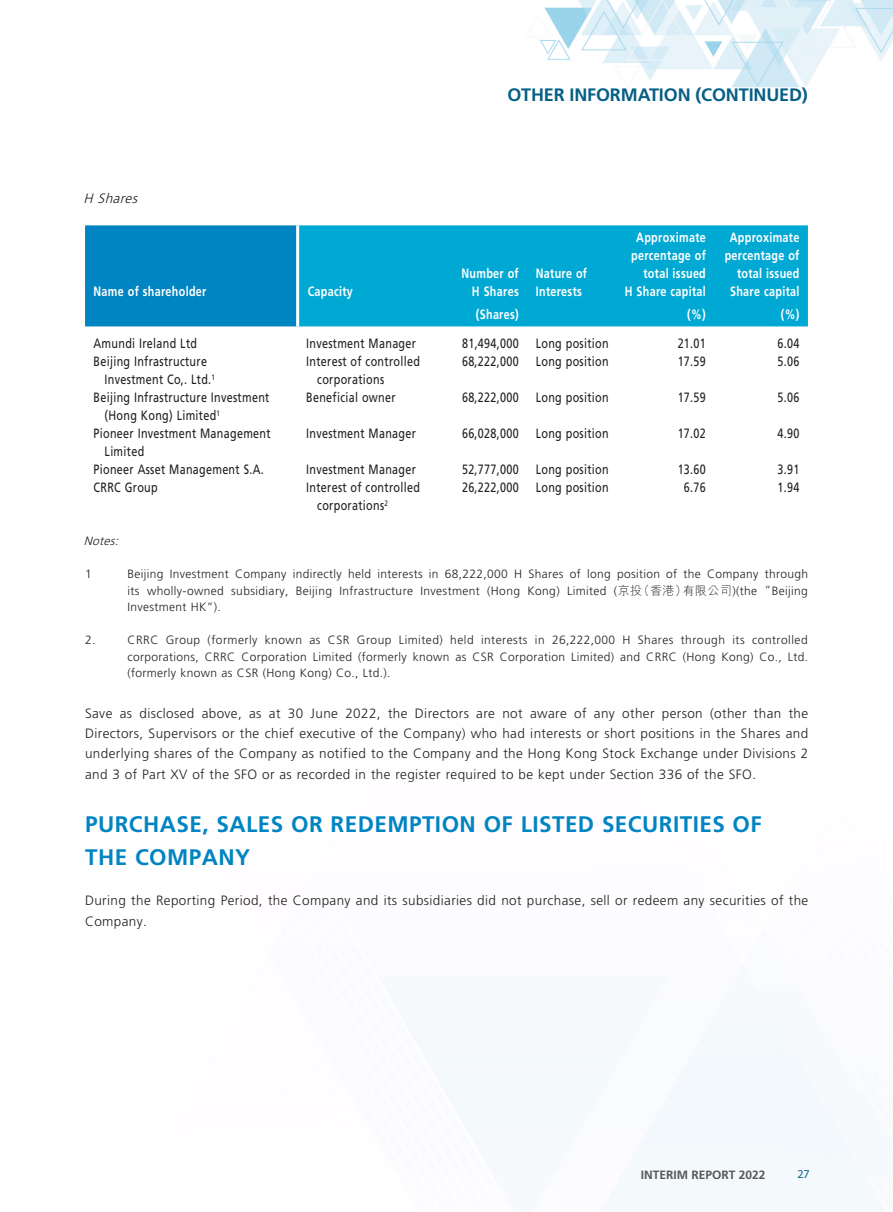
<style>
.page{position:relative;width:893px;height:1212px;background:#fff}
.page>*{position:absolute;margin:0;border:0;box-sizing:border-box;transform-origin:0 0}
.t1{font:700 22.5px/33px "Frutiger LT Std";letter-spacing:.02em;color:#0084c2}
.t2{font:700 18px "Frutiger LT Std";letter-spacing:-.01em;color:#065f86}
.t3{font:13.5px/18px "Frutiger LT Std";letter-spacing:.03em;color:#231f20;scale:.8 1}
.t4{font:300 13.5px/20.2px "Frutiger LT Std";letter-spacing:.03em;color:#231f20;text-align:justify}
.t5{font:700 13.5px/18px "Frutiger LT Std";letter-spacing:.03em;color:#fff;text-align:right;scale:.8 1}
.t6{font:italic 300 13.5px "Frutiger LT Std";color:#231f20}
.t7{font:300 12px/16.5px "Frutiger LT Std";letter-spacing:.03em;color:#231f20;text-align:justify}
.t8{font:700 12px "Frutiger LT Std";color:#57585a}
.t9{font:italic 300 12px "Frutiger LT Std";color:#231f20}
.t10{font:12px "Myriad Pro";color:#065f86}
.s1{font-family:"M Hei HK"}
</style>
<div class="page">
<img style="left:85px;top:0;width:808px;height:1212px">
<div style="left:85px;top:225px;width:211px;height:101px;background:#0084c2"></div>
<div style="left:299px;top:225px;width:509px;height:101px;background:#00a8d4"></div>
<hr style="left:296px;top:225px;width:3px;height:78px;background:#fff">
<hr style="left:296px;top:303px;width:3px;height:23px;background:#fff">
<p class="t6" style="left:84px;top:191px;width:59px">H Shares</p>
<p class="t5" style="left:94px;top:282px;width:143px">Name of shareholder</p>
<p class="t5" style="left:308px;top:282px;width:58px">Capacity</p>
<h2 class="t2" style="left:507px;top:84px;width:302px">OTHER INFORMATION (CONTINUED)</h2>
<p class="t5" style="left:461px;top:264px;width:73px">Number of<br>H Shares</p>
<p class="t5" style="left:536px;top:264px;width:66px;text-align:left">Nature of<br>Interests</p>
<p class="t5" style="left:625px;top:228px;width:103px">Approximate percentage of total issued<br>H Share capital</p>
<p class="t5" style="left:725px;top:228px;width:95px">Approximate percentage of total issued<br>Share capital</p>
<p class="t5" style="left:476px;top:306px;width:55px">(Shares)</p>
<p class="t5" style="left:687px;top:306px;width:25px">(%)</p>
<p class="t5" style="left:781px;top:306px;width:25px">(%)</p>
<p class="t3" style="left:94px;top:335px;width:131px">Amundi Ireland Ltd</p>
<p class="t3" style="left:306px;top:335px;width:139px">Investment Manager</p>
<p class="t3" style="left:462px;top:335px;width:72px">81,494,000</p>
<p class="t3" style="left:536px;top:335px;width:93px">Long position</p>
<p class="t3" style="left:678px;top:335px;width:37px">21.01</p>
<p class="t3" style="left:777px;top:335px;width:29px">6.04</p>
<p class="t3" style="left:105px;top:353px;width:139px;text-indent:-11px">Beijing Infrastructure<br>Investment Co,. Ltd.<sup>1</sup></p>
<p class="t3" style="left:317px;top:353px;width:130px;text-indent:-11px">Interest of controlled corporations</p>
<p class="t3" style="left:462px;top:353px;width:72px">68,222,000</p>
<p class="t3" style="left:536px;top:353px;width:93px">Long position</p>
<p class="t3" style="left:678px;top:353px;width:37px">17.59</p>
<p class="t3" style="left:777px;top:353px;width:29px">5.06</p>
<p class="t3" style="left:105px;top:389px;width:208px;text-indent:-11px">Beijing Infrastructure Investment (Hong Kong) Limited<sup>1</sup></p>
<p class="t3" style="left:306px;top:389px;width:113px">Beneficial owner</p>
<p class="t3" style="left:462px;top:389px;width:72px">68,222,000</p>
<p class="t3" style="left:536px;top:389px;width:93px">Long position</p>
<p class="t3" style="left:678px;top:389px;width:37px">17.59</p>
<p class="t3" style="left:777px;top:389px;width:29px">5.06</p>
<p class="t3" style="left:105px;top:425px;width:209px;text-indent:-11px">Pioneer Investment Management<br>Limited</p>
<p class="t3" style="left:306px;top:425px;width:139px">Investment Manager</p>
<p class="t3" style="left:462px;top:425px;width:72px">66,028,000</p>
<p class="t3" style="left:536px;top:425px;width:93px">Long position</p>
<p class="t3" style="left:678px;top:425px;width:37px">17.02</p>
<p class="t3" style="left:777px;top:425px;width:29px">4.90</p>
<p class="t3" style="left:94px;top:461px;width:214px">Pioneer Asset Management S.A.</p>
<p class="t3" style="left:306px;top:461px;width:139px">Investment Manager</p>
<p class="t3" style="left:462px;top:461px;width:72px">52,777,000</p>
<p class="t3" style="left:536px;top:461px;width:93px">Long position</p>
<p class="t3" style="left:678px;top:461px;width:37px">13.60</p>
<p class="t3" style="left:777px;top:461px;width:29px">3.91</p>
<p class="t3" style="left:94px;top:479px;width:82px">CRRC Group</p>
<p class="t3" style="left:317px;top:479px;width:130px;text-indent:-11px">Interest of controlled corporations<sup>2</sup></p>
<p class="t3" style="left:462px;top:479px;width:72px">26,222,000</p>
<p class="t3" style="left:536px;top:479px;width:93px">Long position</p>
<p class="t3" style="left:684px;top:479px;width:29px">6.76</p>
<p class="t3" style="left:777px;top:479px;width:29px">1.94</p>
<p class="t9" style="left:84px;top:534px;width:40px">Notes:</p>
<p class="t7" style="left:85px;top:566px;width:8px">1</p>
<p class="t7" style="left:128px;top:566px;width:682px">Beijing Investment Company indirectly held interests in 68,222,000 H Shares of long position of the Company through its wholly-owned subsidiary, Beijing Infrastructure Investment (Hong Kong) Limited (<span class="s1">京投（香港）有限公司</span>)(the “Beijing Investment HK”).</p>
<p class="t7" style="left:85px;top:632px;width:12px">2.</p>
<p class="t7" style="left:128px;top:632px;width:682px">CRRC Group (formerly known as CSR Group Limited) held interests in 26,222,000 H Shares through its controlled corporations, CRRC Corporation Limited (formerly known as CSR Corporation Limited) and CRRC (Hong Kong) Co., Ltd. (formerly known as CSR (Hong Kong) Co., Ltd.).</p>
<p class="t4" style="left:85px;top:703px;width:725px">Save as disclosed above, as at 30 June 2022, the Directors are not aware of any other person (other than the Directors, Supervisors or the chief executive of the Company) who had interests or short positions in the Shares and underlying shares of the Company as notified to the Company and the Hong Kong Stock Exchange under Divisions 2 and 3 of Part XV of the SFO or as recorded in the register required to be kept under Section 336 of the SFO.</p>
<h1 class="t1" style="left:85px;top:808px;width:678px">PURCHASE, SALES OR REDEMPTION OF LISTED SECURITIES OF<br>THE COMPANY</h1>
<p class="t4" style="left:85px;top:891px;width:725px">During the Reporting Period, the Company and its subsidiaries did not purchase, sell or redeem any securities of the<br>Company.</p>
<p class="t8" style="left:641px;top:1167px;width:126px">INTERIM REPORT 2022</p>
<p class="t10" style="left:797px;top:1166px;width:14px">27</p>
</div>
